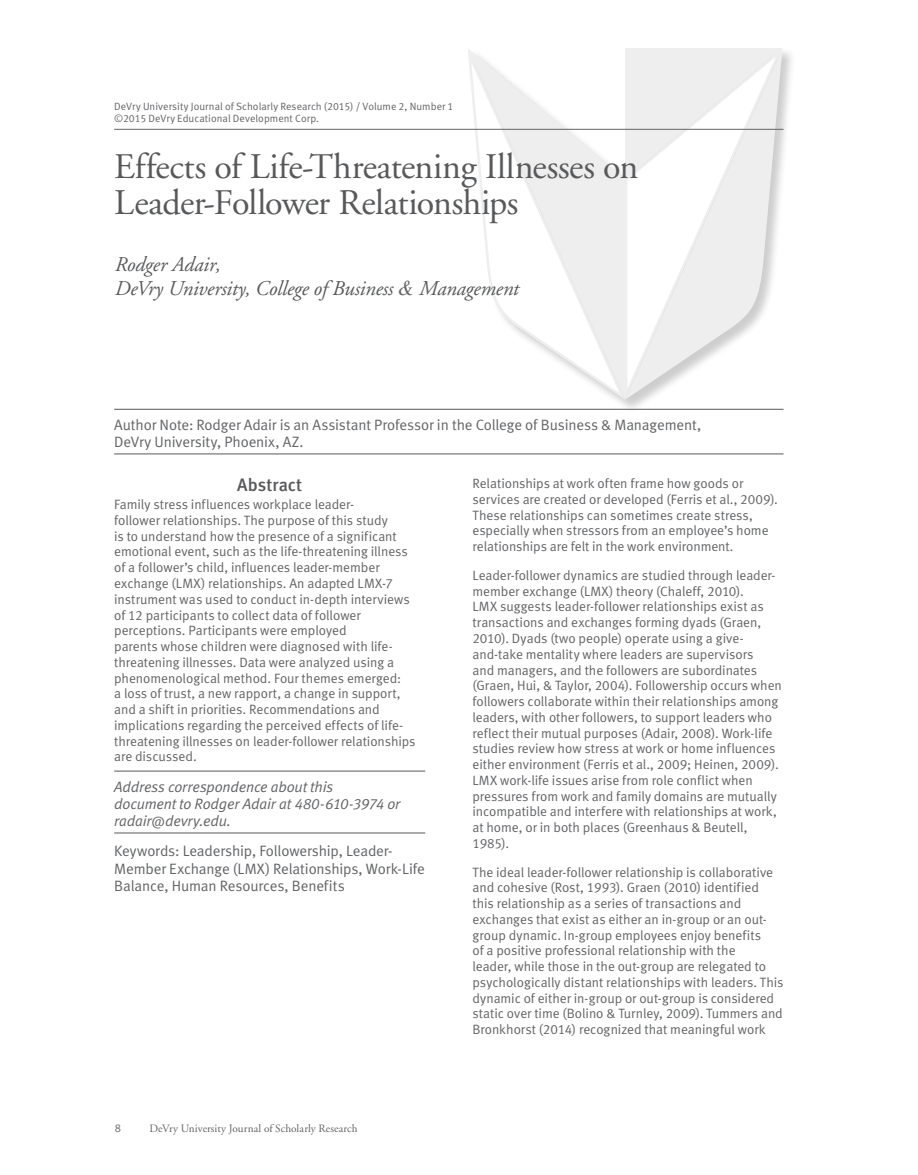
<style>
.page{position:relative;width:918px;height:1175px;background:#fff}
.page>*{position:absolute;margin:0;border:0;box-sizing:border-box;transform-origin:0 0}
.t1{font:36px/36px "Adobe Garamond";letter-spacing:-.01em;color:#58595b}
.t2{font:italic 21px/23.2px "Adobe Garamond";letter-spacing:-.01em;color:#58595b}
.t3{font:18px "Meta Medium LF";letter-spacing:.005em;color:#58595b}
.t4{font:15px/17.2px "Meta Normal LF";letter-spacing:-.01em;color:#636466}
.t5{font:italic 15px/17.2px "Meta Normal LF";letter-spacing:-.01em;color:#636466}
.t6{font:13.5px/15.8px "Meta Normal LF";letter-spacing:-.005em;color:#636466}
.t7{font:11.25px "Adobe Garamond";letter-spacing:.005em;color:#636466}
.t8{font:11.25px "Meta Normal LF";color:#636466}
.t9{font:10.5px/12.8px "Meta Normal LF";letter-spacing:.005em;color:#636466}
.s1{font-family:"Times";color:#636466}
</style>
<div class="page">
<div style="left:467px;top:47px;width:329px;height:366px;background:#000;opacity:.2"></div>
<svg style="left:625px;top:48px;width:157px;height:352px;fill:#eeeeef"></svg>
<svg style="left:468px;top:48px;width:157px;height:352px"></svg>
<hr style="left:114px;top:129px;width:670px;height:1px;background:#636466">
<hr style="left:114px;top:453px;width:670px;height:1px;background:#58595b">
<hr style="left:114px;top:409px;width:670px;height:1px;background:#58595b">
<hr style="left:114px;top:832px;width:311px;height:1px;background:#58595b">
<hr style="left:114px;top:771px;width:311px;height:1px;background:#58595b">
<p class="t9" style="left:114px;top:99px;width:341px">DeVry University Journal of Scholarly Research (2015) / Volume 2, Number 1 ©2015 DeVry Educational Development Corp.</p>
<h1 class="t1" style="left:114px;top:150px;width:526px">Effects of Life-Threatening Illnesses on<br>Leader-Follower Relationships</h1>
<h3 class="t2" style="left:114px;top:254px;width:406px">Rodger Adair,<br>DeVry University, College ofBusiness <span class="s1">&amp;</span> Management</h3>
<p class="t4" style="left:114px;top:416px;width:588px">Author Note: Rodger Adair is an Assistant Professor in the College of Business &amp; Management,<br>DeVry University, Phoenix, AZ.</p>
<h4 class="t3" style="left:237px;top:474px;width:66px">Abstract</h4>
<p class="t6" style="left:114px;top:496px;width:303px">Family stress influences workplace leader-<br>follower relationships. The purpose of this study<br>is to understand how the presence of a significant emotional event, such as the life-threatening illness of a follower’s child, influences leader-member exchange (LMX) relationships. An adapted LMX-7 instrument was used to conduct in-depth interviews of 12 participants to collect data of follower perceptions. Participants were employed<br>parents whose children were diagnosed with life&shy;threatening illnesses. Data were analyzed using a phenomenological method. Four themes emerged:<br>a loss of trust, a new rapport, a change in support, and a shift in priorities. Recommendations and implications regarding the perceived effects of life&shy;threatening illnesses on leader-follower relationships are discussed.</p>
<p class="t5" style="left:114px;top:777px;width:288px">Address correspondence about this<br>document to Rodger Adair at 480-610-3974 or radair@devry.edu.</p>
<p class="t4" style="left:114px;top:842px;width:312px">Keywords: Leadership, Followership, Leader-<br>Member Exchange (LMX) Relationships, Work-Life<br>Balance, Human Resources, Benefits</p>
<p class="t6" style="left:472px;top:475px;width:307px">Relationships at work often frame how goods or services are created or developed (Ferris et al., 2009).<br>These relationships can sometimes create stress, especially when stressors from an employee’s home relationships are felt in the work environment.</p>
<p class="t6" style="left:472px;top:567px;width:311px">Leader-follower dynamics are studied through leader&shy;member exchange (LMX) theory (Chaleff, 2010).<br>LMX suggests leader-follower relationships exist as transactions and exchanges forming dyads (Graen, 2010). Dyads (two people) operate using a give&shy;and-take mentality where leaders are supervisors<br>and managers, and the followers are subordinates (Graen, Hui, &amp; Taylor, 2004). Followership occurs when followers collaborate within their relationships among leaders, with other followers, to support leaders who reflect their mutual purposes (Adair, 2008). Work-life studies review how stress at work or home influences either environment (Ferris et al., 2009; Heinen, 2009).<br>LMX work-life issues arise from role conflict when pressures from work and family domains are mutually incompatible and interfere with relationships at work, at home, or in both places (Greenhaus &amp; Beutell, 1985).</p>
<p class="t6" style="left:472px;top:864px;width:313px">The ideal leader-follower relationship is collaborative and cohesive (Rost, 1993). Graen (2010) identified this relationship as a series of transactions and exchanges that exist as either an in-group or an out&shy;group dynamic. In-group employees enjoy benefits<br>of a positive professional relationship with the<br>leader, while those in the out-group are relegated to psychologically distant relationships with leaders. This dynamic of either in-group or out-group is considered static over time (Bolino &amp; Turnley, 2009). Tummers and Bronkhorst (2014) recognized that meaningful work</p>
<p class="t8" style="left:115px;top:1121px;width:8px">8</p>
<p class="t7" style="left:149px;top:1121px;width:210px">DeVry University Journal of Scholarly Research</p>
</div>
